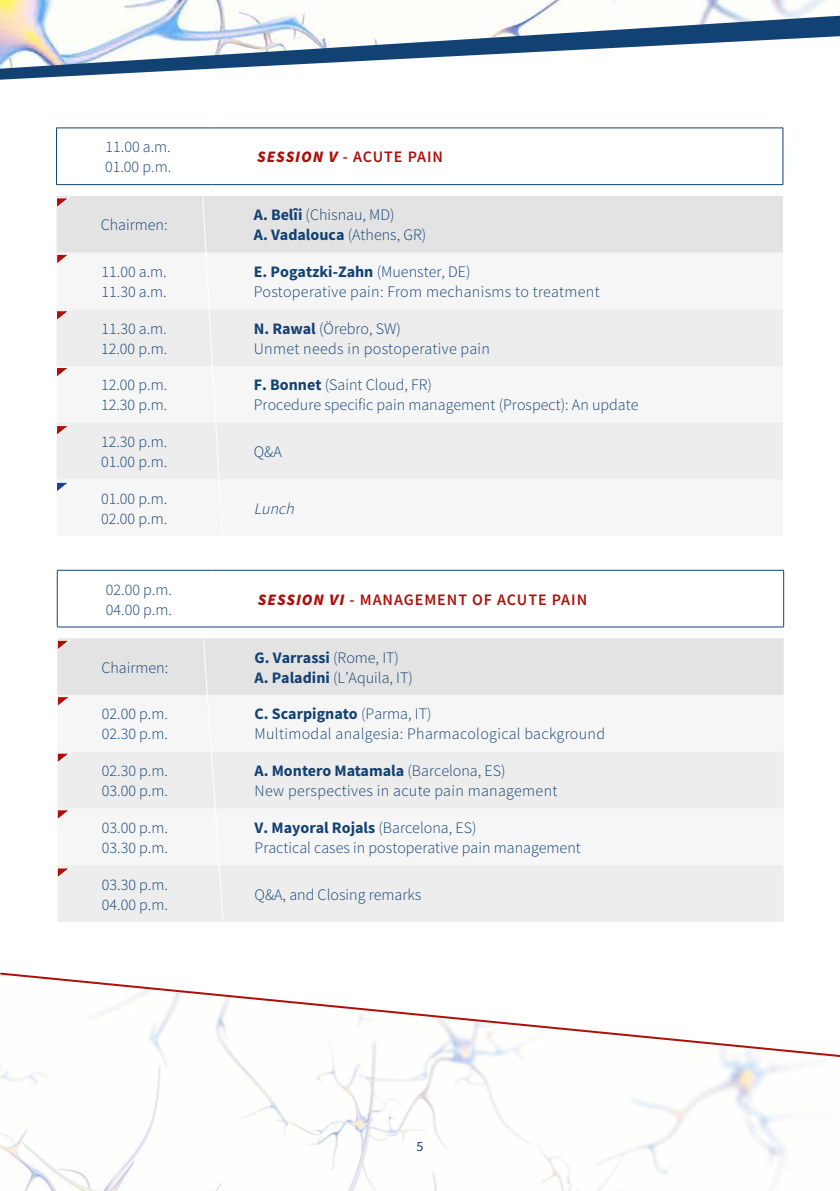
<style>
.page{position:relative;width:840px;height:1191px;background:#fff}
.page>*{position:absolute;margin:0;border:0;box-sizing:border-box;transform-origin:0 0}
.t1{font:300 16px/20px "Source Sans Pro";color:#124173}
.t2{font:300 16px/20px "Source Sans Pro";letter-spacing:.02em;color:#124173}
.t3{font:600 16px "Source Sans Pro";letter-spacing:.06em;color:#ae0f0a}
.t4{font:italic 300 16px "Source Sans Pro";color:#124173}
.t5{font:14px "Source Sans Pro";color:#1c3f8b}
.s1{font-weight:900;font-style:italic}
.s2{font-weight:700}
</style>
<div class="page">
<img style="left:0;top:0;width:839px;height:80px">
<img style="left:0;top:1061px;width:786px;height:130px">
<svg style="left:0;top:972px;width:839px;height:89px"></svg>
<svg style="left:56px;top:185px;width:726px;height:1px"></svg>
<div style="left:56px;top:196px;width:726px;height:57px;background:#e3e3e3"></div>
<svg style="left:57px;top:309px;width:725px;height:170px;fill:#ededed"></svg>
<hr style="left:56px;top:128px;width:156px;height:1px;background:#124173">
<hr style="left:56px;top:128px;width:1px;height:56px;background:#124173">
<hr style="left:212px;top:128px;width:570px;height:1px;background:#124173">
<hr style="left:782px;top:128px;width:1px;height:56px;background:#124173">
<hr style="left:56px;top:184px;width:156px;height:1px;background:#124173">
<hr style="left:212px;top:184px;width:570px;height:1px;background:#124173">
<svg style="left:56px;top:196px;width:14px;height:14px"></svg>
<svg style="left:56px;top:254px;width:12px;height:9px"></svg>
<svg style="left:57px;top:366px;width:13px;height:13px"></svg>
<svg style="left:202px;top:196px;width:21px;height:284px"></svg>
<svg style="left:57px;top:309px;width:13px;height:14px"></svg>
<svg style="left:57px;top:482px;width:10px;height:9px"></svg>
<svg style="left:57px;top:424px;width:13px;height:13px"></svg>
<svg style="left:57px;top:627px;width:726px;height:1px"></svg>
<div style="left:57px;top:638px;width:726px;height:57px;background:#e3e3e3"></div>
<svg style="left:57px;top:752px;width:726px;height:170px;fill:#ededed"></svg>
<hr style="left:57px;top:570px;width:155px;height:1px;background:#124173">
<hr style="left:57px;top:570px;width:1px;height:56px;background:#124173">
<hr style="left:212px;top:570px;width:571px;height:1px;background:#124173">
<hr style="left:782px;top:570px;width:1px;height:56px;background:#124173">
<hr style="left:57px;top:626px;width:155px;height:1px;background:#124173">
<hr style="left:212px;top:626px;width:571px;height:1px;background:#124173">
<svg style="left:57px;top:639px;width:14px;height:13px"></svg>
<svg style="left:57px;top:696px;width:11px;height:10px"></svg>
<svg style="left:57px;top:808px;width:14px;height:14px"></svg>
<svg style="left:202px;top:638px;width:22px;height:283px"></svg>
<svg style="left:57px;top:752px;width:14px;height:13px"></svg>
<svg style="left:57px;top:866px;width:14px;height:14px"></svg>
<p class="t1" style="left:105px;top:137px;width:68px">11.00 a.m.<br>01.00 p.m.</p>
<p class="t3" style="left:257px;top:146px;width:187px"><span class="s1">SESSION V</span> - ACUTE PAIN</p>
<p class="t1" style="left:101px;top:215px;width:68px">Chairmen:</p>
<p class="t1" style="left:254px;top:205px;width:174px"><span class="s2">A. Belîi</span> (Chisnau, MD)<br><span class="s2">A. Vadalouca</span> (Athens, GR)</p>
<p class="t1" style="left:101px;top:262px;width:67px">11.00 a.m.<br>11.30 a.m.</p>
<p class="t2" style="left:254px;top:262px;width:347px"><span class="s2">E. Pogatzki-Zahn</span> (Muenster, DE)<br>Postoperative pain: From mechanisms to treatment</p>
<p class="t1" style="left:101px;top:318px;width:68px">11.30 a.m.<br>12.00 p.m.</p>
<p class="t2" style="left:254px;top:318px;width:238px"><span class="s2">N. Rawal</span> (Örebro, SW)<br>Unmet needs in postoperative pain</p>
<p class="t1" style="left:101px;top:375px;width:68px">12.00 p.m.<br>12.30 p.m.</p>
<p class="t1" style="left:254px;top:375px;width:386px"><span class="s2">F. Bonnet</span> (Saint Cloud, FR)<br>Procedure specific pain management (Prospect): An update</p>
<p class="t1" style="left:101px;top:432px;width:68px">12.30 p.m.<br>01.00 p.m.</p>
<p class="t1" style="left:254px;top:442px;width:30px">Q&amp;A</p>
<p class="t1" style="left:101px;top:488px;width:68px">01.00 p.m.<br>02.00 p.m.</p>
<p class="t4" style="left:254px;top:499px;width:46px">Lunch</p>
<p class="t1" style="left:106px;top:579px;width:68px">02.00 p.m.<br>04.00 p.m.</p>
<p class="t3" style="left:258px;top:589px;width:330px"><span class="s1">SESSION VI</span> - MANAGEMENT OF ACUTE PAIN</p>
<p class="t1" style="left:101px;top:657px;width:68px">Chairmen:</p>
<p class="t1" style="left:254px;top:647px;width:160px"><span class="s2">G. Varrassi</span> (Rome, IT)<br><span class="s2">A. Paladini</span> (L’Aquila, IT)</p>
<p class="t1" style="left:102px;top:704px;width:68px">02.00 p.m.<br>02.30 p.m.</p>
<p class="t2" style="left:254px;top:704px;width:352px"><span class="s2">C. Scarpignato</span> (Parma, IT)<br>Multimodal analgesia: Pharmacological background</p>
<p class="t1" style="left:102px;top:761px;width:68px">02.30 p.m.<br>03.00 p.m.</p>
<p class="t2" style="left:254px;top:761px;width:304px"><span class="s2">A. Montero Matamala</span> (Barcelona, ES)<br>New perspectives in acute pain management</p>
<p class="t1" style="left:102px;top:817px;width:68px">03.00 p.m.<br>03.30 p.m.</p>
<p class="t1" style="left:254px;top:817px;width:327px"><span class="s2">V. Mayoral Rojals</span> (Barcelona, ES)<br>Practical cases in postoperative pain management</p>
<p class="t1" style="left:102px;top:874px;width:68px">03.30 p.m.<br>04.00 p.m.</p>
<p class="t1" style="left:254px;top:884px;width:168px">Q&amp;A, and Closing remarks</p>
<p class="t5" style="left:416px;top:1137px;width:8px">5</p>
</div>
